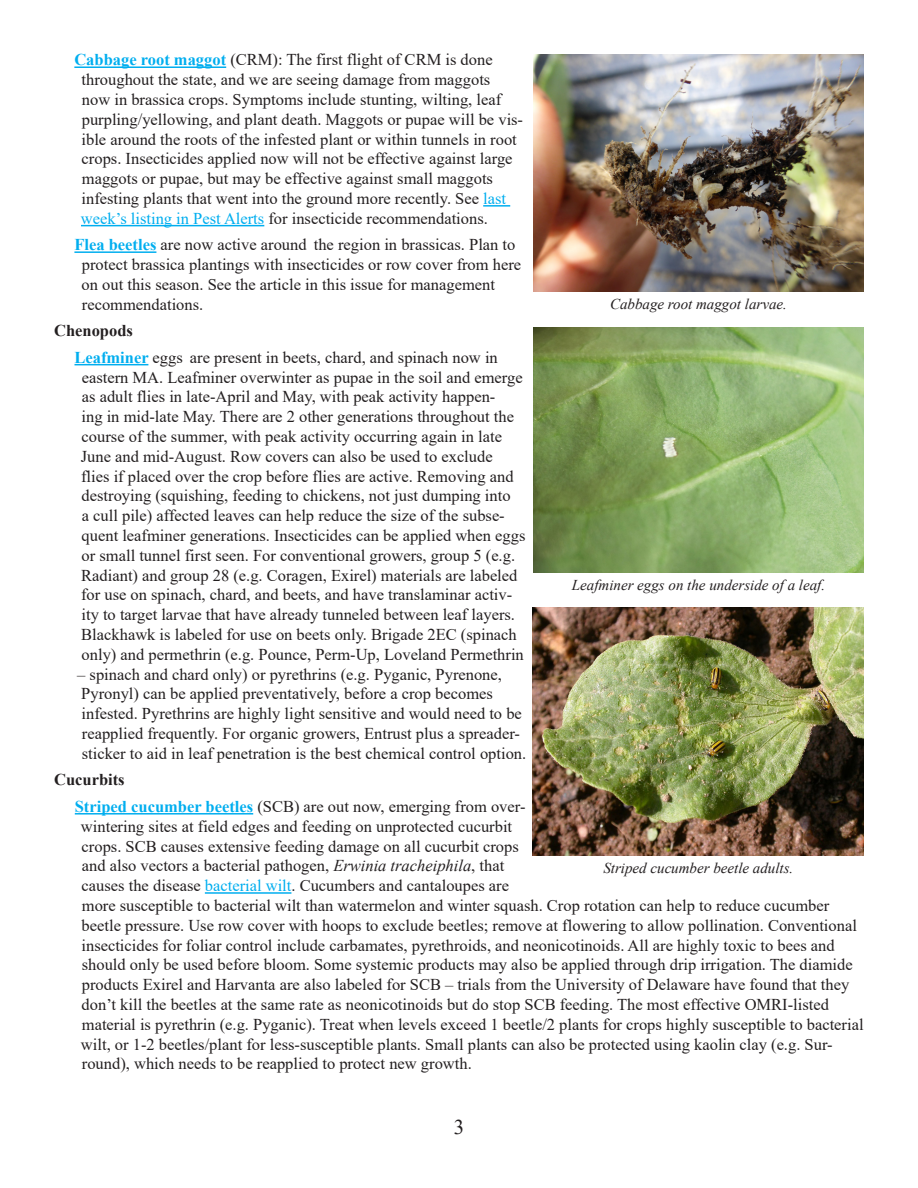
<style>
.page{position:relative;width:918px;height:1188px;background:#fff}
.page>*{position:absolute;margin:0;border:0;box-sizing:border-box;transform-origin:0 0}
.t1{font:21px "Times New Roman";color:#231f20}
.Bulleted_List{font:16.5px/19.8px "Times New Roman";color:#231f20}
.Paragraph_Heading{font:700 16.5px "Times New Roman";color:#231f20}
.t2{font:italic 15px "Times New Roman";color:#231f20}
.s1{font-weight:700;color:#00aeef}
.s2{color:#00aeef}
.s3{font-style:italic}
</style>
<div class="page">
<hr style="left:74px;top:66px;width:152px;height:2px;background:#00aeef">
<hr style="left:483px;top:205px;width:27px;height:2px;background:#00aeef">
<hr style="left:81px;top:225px;width:183px;height:1px;background:#00aeef">
<hr style="left:74px;top:251px;width:82px;height:2px;background:#00aeef">
<hr style="left:74px;top:364px;width:74px;height:1px;background:#00aeef">
<hr style="left:75px;top:813px;width:178px;height:2px;background:#00aeef">
<hr style="left:205px;top:892px;width:86px;height:2px;background:#00aeef">
<img style="left:533px;top:54px;width:331px;height:238px">
<img style="left:533px;top:328px;width:331px;height:245px">
<img style="left:533px;top:607px;width:331px;height:249px">
<p class="Bulleted_List" style="left:81px;top:49px;width:444px;text-indent:-7px"><span class="s1">Cabbage root maggot</span> (CRM): The first flight of CRM is done throughout the state, and we are seeing damage from maggots<br>now in brassica crops. Symptoms include stunting, wilting, leaf purpling/yellowing, and plant death. Maggots or pupae will be vis&shy;ible around the roots of the infested plant or within tunnels in root crops. Insecticides applied now will not be effective against large maggots or pupae, but may be effective against small maggots infesting plants that went into the ground more recently. See <span class="s2">last week’s listing in Pest Alerts</span> for insecticide recommendations.</p>
<p class="Bulleted_List" style="left:82px;top:234px;width:441px;text-indent:-7px"><span class="s1">Flea beetles</span> are now active around the region in brassicas. Plan to protect brassica plantings with insecticides or row cover from here on out this season. See the article in this issue for management recommendations.</p>
<p class="Paragraph_Heading" style="left:54px;top:319px;width:80px">Chenopods</p>
<p class="Bulleted_List" style="left:81px;top:347px;width:446px;text-indent:-6px"><span class="s1">Leafminer</span> eggs are present in beets, chard, and spinach now in eastern MA. Leafminer overwinter as pupae in the soil and emerge as adult flies in late-April and May, with peak activity happen-<br>ing in mid-late May. There are 2 other generations throughout the course of the summer, with peak activity occurring again in late June and mid-August. Row covers can also be used to exclude<br>flies if placed over the crop before flies are active. Removing and destroying (squishing, feeding to chickens, not just dumping into<br>a cull pile) affected leaves can help reduce the size of the subse&shy;quent leafminer generations. Insecticides can be applied when eggs or small tunnel first seen. For conventional growers, group 5 (e.g.<br>Radiant) and group 28 (e.g. Coragen, Exirel) materials are labeled for use on spinach, chard, and beets, and have translaminar activ&shy;ity to target larvae that have already tunneled between leaf layers.<br>Blackhawk is labeled for use on beets only. Brigade 2EC (spinach only) and permethrin (e.g. Pounce, Perm-Up, Loveland Permethrin</p>
<p class="Bulleted_List" style="left:77px;top:664px;width:451px">– spinach and chard only) or pyrethrins (e.g. Pyganic, Pyrenone, Pyronyl) can be applied preventatively, before a crop becomes infested. Pyrethrins are highly light sensitive and would need to be reapplied frequently. For organic growers, Entrust plus a spreader&shy;sticker to aid in leaf penetration is the best chemical control option.</p>
<p class="Paragraph_Heading" style="left:54px;top:768px;width:72px">Cucurbits</p>
<p class="Bulleted_List" style="left:81px;top:796px;width:784px;text-indent:-6px"><span class="s1">Striped cucumber beetles</span> (SCB) are out now, emerging from over-<br>wintering sites at field edges and feeding on unprotected cucurbit<br>crops. SCB causes extensive feeding damage on all cucurbit crops<br>and also vectors a bacterial pathogen, <span class="s3">Erwinia tracheiphila</span>, that<br>causes the disease <span class="s2">bacterial wilt</span>. Cucumbers and cantaloupes are<br>more susceptible to bacterial wilt than watermelon and winter squash. Crop rotation can help to reduce cucumber beetle pressure. Use row cover with hoops to exclude beetles; remove at flowering to allow pollination. Conventional insecticides for foliar control include carbamates, pyrethroids, and neonicotinoids. All are highly toxic to bees and should only be used before bloom. Some systemic products may also be applied through drip irrigation. The diamide products Exirel and Harvanta are also labeled for SCB – trials from the University of Delaware have found that they don’t kill the beetles at the same rate as neonicotinoids but do stop SCB feeding. The most effective OMRI-listed material is pyrethrin (e.g. Pyganic). Treat when levels exceed 1 beetle/2 plants for crops highly susceptible to bacterial wilt, or 1-2 beetles/plant for less-susceptible plants. Small plants can also be protected using kaolin clay (e.g. Sur&shy;round), which needs to be reapplied to protect new growth.</p>
<p class="t2" style="left:610px;top:293px;width:178px">Cabbage root maggot larvae.</p>
<p class="t2" style="left:572px;top:574px;width:255px">Leafminer eggs on the underside of a leaf.</p>
<p class="t2" style="left:603px;top:858px;width:191px">Striped cucumber beetle adults.</p>
<p class="t1" style="left:454px;top:1112px;width:12px">3</p>
</div>
